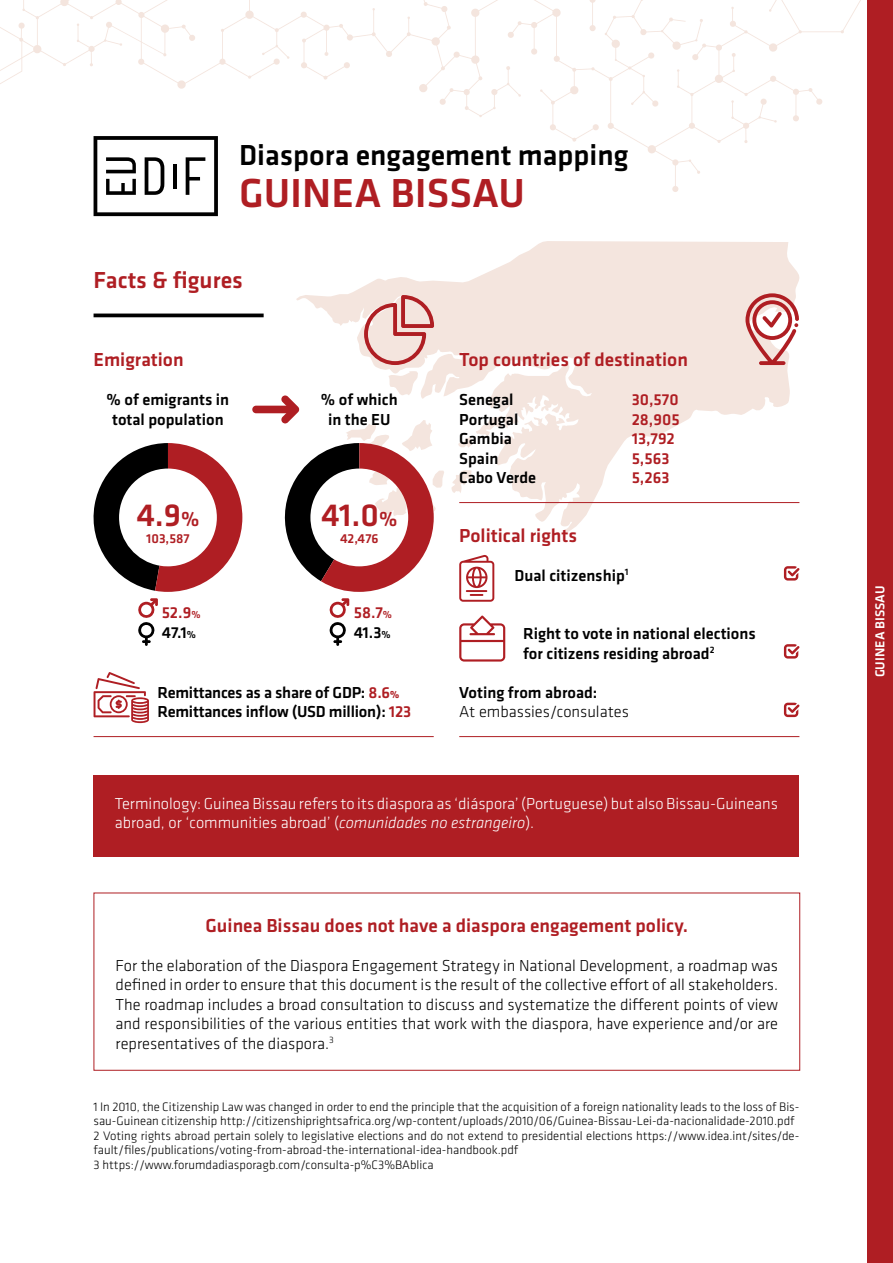
<style>
.page{position:relative;width:893px;height:1263px;background:#fff}
.page>*{position:absolute;margin:0;border:0;box-sizing:border-box;transform-origin:0 0}
.t1{font:500 42px "Klavika";color:#af1e23}
.t2{font:500 33px "Klavika";color:#af1e23}
.t3{font:500 30px "Klavika";color:#000}
.t4{font:500 24px "Klavika";color:#af1e23}
.t5{font:500 19.5px "Klavika";color:#af1e23}
.t6{font:300 16.5px/19.5px "Klavika";color:#000;text-align:justify}
.t7{font:500 16.5px/19.5px "Klavika";color:#000}
.t8{font:300 16.5px/19.5px "Klavika";color:#fff}
.t9{font:500 16.5px/19.5px "Klavika";color:#af1e23}
.t10{font:500 13.5px "Klavika";color:#af1e23}
.t11{font:500 13.5px "Klavika";color:#fff}
.t12{font:300 12.75px/13.5px "Klavika";color:#000}
.s1{font-size:21px}
.s2{font-size:10.5px}
.s3{color:#000}
.s4{font-size:10.5px;color:#000}
.s5{color:#af1e23}
.s6{font-weight:700;font-size:10.5px;color:#af1e23}
.s7{font-style:italic}
</style>
<div class="page">
<div style="left:867px;top:0;width:26px;height:1263px;background:#af1e23"></div>
<svg style="left:296px;top:241px;width:503px;height:292px;fill:#f4e5de"></svg>
<hr style="left:94px;top:314px;width:170px;height:3px;background:#000">
<hr style="left:94px;top:736px;width:340px;height:1px;background:#af1e23">
<hr style="left:459px;top:502px;width:340px;height:1px;background:#af1e23">
<div style="left:94px;top:775px;width:705px;height:82px;background:#af1e23"></div>
<svg style="left:745px;top:293px;width:54px;height:72px"></svg>
<svg style="left:364px;top:295px;width:70px;height:70px;background:#e4b7b3"></svg>
<hr style="left:459px;top:736px;width:340px;height:1px;background:#af1e23">
<svg style="left:459px;top:555px;width:35px;height:47px"></svg>
<svg style="left:459px;top:615px;width:46px;height:46px"></svg>
<svg style="left:784px;top:566px;width:15px;height:15px"></svg>
<svg style="left:784px;top:644px;width:15px;height:15px"></svg>
<svg style="left:784px;top:703px;width:15px;height:14px"></svg>
<svg style="left:329px;top:598px;width:20px;height:48px"></svg>
<svg style="left:138px;top:598px;width:20px;height:48px"></svg>
<svg style="left:94px;top:443px;width:148px;height:149px"></svg>
<svg style="left:284px;top:443px;width:150px;height:149px"></svg>
<svg style="left:94px;top:672px;width:55px;height:51px"></svg>
<svg style="left:0;top:0;width:861px;height:216px"></svg>
<hr style="left:173px;top:164px;width:4px;height:25px;background:#000">
<svg style="left:252px;top:395px;width:48px;height:28px"></svg>
<div style="left:94px;top:893px;width:706px;height:178px;border:1px solid #af1e23"></div>
<h3 class="t3" style="left:239px;top:135px;width:391px">Diaspora engagement mapping</h3>
<h1 class="t1" style="left:239px;top:165px;width:287px">GUINEA BISSAU</h1>
<h3 class="t4" style="left:94px;top:264px;width:151px">Facts &amp; figures</h3>
<h3 class="t5" style="left:94px;top:346px;width:92px">Emigration</h3>
<p class="t7" style="left:107px;top:389px;width:124px;text-align:center">% of emigrants in total population</p>
<p class="t7" style="left:321px;top:389px;width:78px;text-align:center">% of which in the EU</p>
<h2 class="t2" style="left:136px;top:493px;width:64px">4.9<span class="s1">%</span></h2>
<h2 class="t2" style="left:321px;top:493px;width:78px">41.0<span class="s1">%</span></h2>
<p class="t10" style="left:146px;top:529px;width:45px">103,587</p>
<p class="t10" style="left:340px;top:529px;width:40px">42,476</p>
<p class="t9" style="left:162px;top:602px;width:40px;line-height:20.1px">52.9<span class="s2">%<br></span><span class="s3">47.1</span><span class="s4">%</span></p>
<p class="t9" style="left:354px;top:602px;width:40px;line-height:20.2px">58.7<span class="s2">%<br></span><span class="s3">41.3</span><span class="s4">%</span></p>
<p class="t7" style="left:157px;top:682px;width:255px">Remittances as a share of GDP: <span class="s5">8.6</span><span class="s6">%<br></span>Remittances inflow (USD million): <span class="s5">123</span></p>
<h3 class="t5" style="left:459px;top:346px;width:230px">Top countries of destination</h3>
<p class="t7" style="left:459px;top:389px;width:78px">Senegal<br>Portugal<br>Gambia<br>Spain<br>Cabo Verde</p>
<p class="t9" style="left:632px;top:389px;width:49px">30,570<br>28,905<br>13,792<br>5,563<br>5,263</p>
<h3 class="t5" style="left:459px;top:522px;width:119px">Political rights</h3>
<p class="t7" style="left:514px;top:565px;width:115px">Dual citizenship<sup>1</sup></p>
<p class="t7" style="left:523px;top:623px;width:234px">Right to vote in national elections for citizens residing abroad<sup>2</sup></p>
<p class="t7" style="left:459px;top:682px;width:140px">Voting from abroad:</p>
<p class="t6" style="left:459px;top:702px;width:171px">At embassies/consulates</p>
<p class="t8" style="left:115px;top:793px;width:665px">Terminology: Guinea Bissau refers to its diaspora as ‘diáspora’ (Portuguese) but also Bissau-Guineans abroad, or ‘communities abroad’ (<span class="s7">comunidades no estrangeiro</span>).</p>
<h3 class="t5" style="left:206px;top:912px;width:484px">Guinea Bissau does not have a diaspora engagement policy.</h3>
<p class="t6" style="left:116px;top:955px;width:664px">For the elaboration of the Diaspora Engagement Strategy in National Development, a roadmap was defined in order to ensure that this document is the result of the collective effort of all stakeholders.<br>The roadmap includes a broad consultation to discuss and systematize the different points of view and responsibilities of the various entities that work with the diaspora, have experience and/or are representatives of the diaspora.<sup>3</sup></p>
<p class="t12" style="left:94px;top:1100px;width:707px">1 In 2010, the Citizenship Law was changed in order to end the principle that the acquisition of a foreign nationality leads to the loss of Bis&shy;sau-Guinean citizenship http://citizenshiprightsafrica.org/wp-content/uploads/2010/06/Guinea-Bissau-Lei-da-nacionalidade-2010.pdf</p>
<p class="t12" style="left:94px;top:1129px;width:707px">2 Voting rights abroad pertain solely to legislative elections and do not extend to presidential elections https://www.idea.int/sites/de&shy;fault/files/publications/voting-from-abroad-the-international-idea-handbook.pdf</p>
<p class="t12" style="left:94px;top:1158px;width:342px">3 https://www.forumdadiasporagb.com/consulta-p%C3%BAblica</p>
<p class="t11" style="left:871px;top:677px;width:93px;rotate:-90deg">GUINEA BISSAU</p>
</div>
